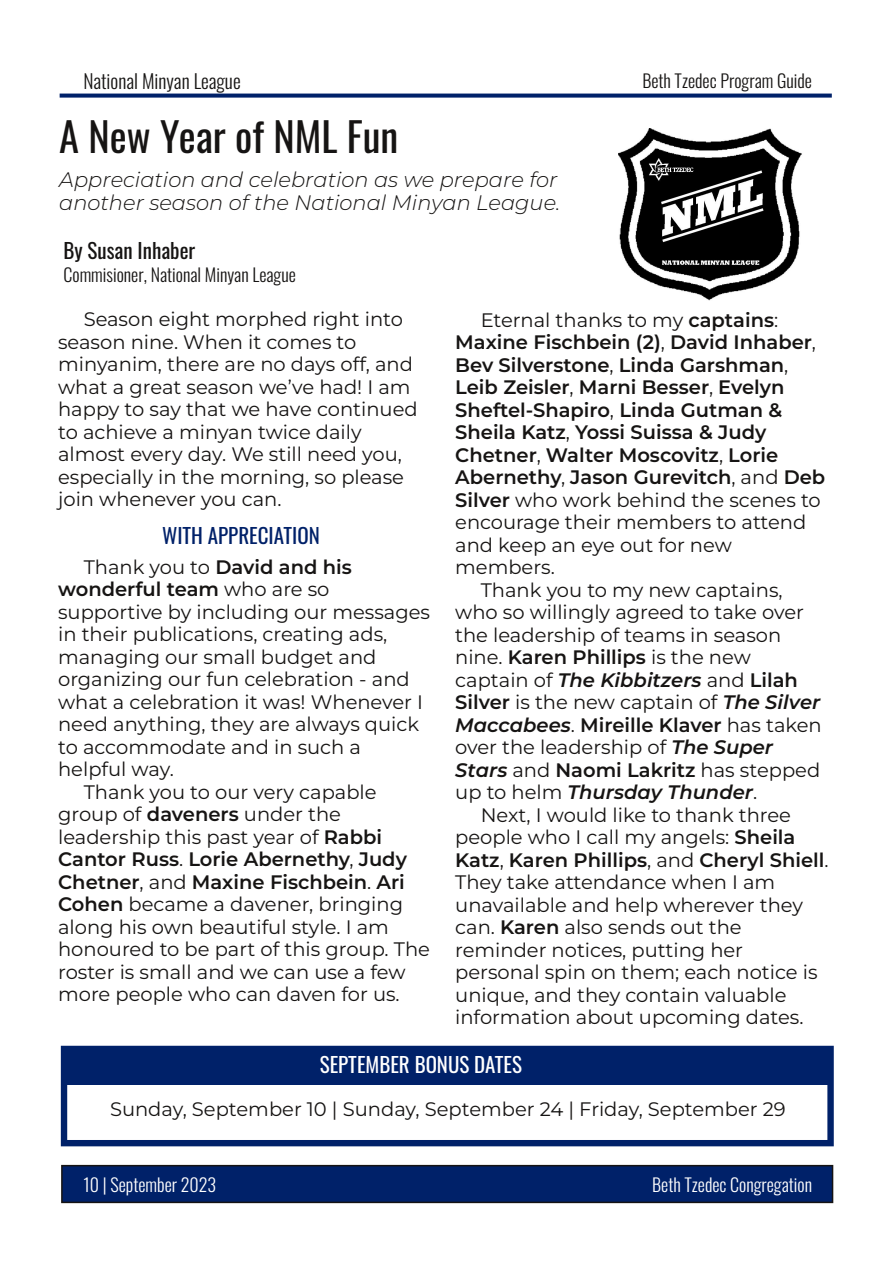
<style>
.page{position:relative;width:893px;height:1263px;background:#fff}
.page>*{position:absolute;margin:0;border:0;box-sizing:border-box;transform-origin:0 0}
.t1{font:40.5px "Oswald";color:#161413}
.t2{font:italic 300 21px/22.5px "Montserrat";color:#161413}
.t3{font:21px "Oswald";color:#fff}
.t4{font:21px "Oswald";color:#002169}
.t5{font:21px "Oswald";color:#161413}
.t6{font:19.5px/22.5px "Montserrat";color:#161413}
.t7{font:600 19.5px "Montserrat";color:#161413}
.t8{font:italic 600 19.5px "Montserrat";color:#161413}
.t9{font:300 19.5px "Oswald";color:#161413}
.t10{font:300 18px "Oswald";color:#161413}
.t11{font:300 18px "Oswald";color:#fff}
.s1{font-weight:400}
.s2{font-weight:600}
.s3{font-weight:400;font-style:normal}
.s4{font-style:normal}
.s5{font-weight:600;font-style:italic}
.s6{font-style:italic}
</style>
<div class="page">
<div style="left:62px;top:1165px;width:770px;height:37px;background:#002169"></div>
<div style="left:61px;top:1165px;width:772px;height:38px;border:2px solid #161413"></div>
<div style="left:60px;top:94px;width:772px;height:4px;border:2px solid #002169"></div>
<img style="left:618px;top:129px;width:184px;height:171px">
<div style="left:61px;top:1046px;width:773px;height:100px;border:6px solid #002169"></div>
<div style="left:66px;top:1046px;width:762px;height:39px;background:#002169"></div>
<p class="t9" style="left:83px;top:66px;width:159px">National Minyan League</p>
<h1 class="t1" style="left:59px;top:105px;width:340px">A New Year of NML Fun</h1>
<p class="t2" style="left:59px;top:169px;width:503px">Appreciation and celebration as we prepare for another season of the National Minyan League.</p>
<p class="t5" style="left:64px;top:234px;width:133px">By Susan Inhaber</p>
<p class="t10" style="left:64px;top:260px;width:234px">Commisioner, National Minyan League</p>
<p class="t10" style="left:642px;top:67px;width:171px">Beth Tzedec Program Guide</p>
<p class="t6" style="left:58px;top:308px;width:361px;text-indent:26px">Season eight morphed right into season nine. When it comes to minyanim, there are no days off, and what a great season we’ve had! I am happy to say that we have continued to achieve a minyan twice daily almost every day. We still need you, especially in the morning, so please join whenever you can.</p>
<p class="t4" style="left:162px;top:519px;width:159px">WITH APPRECIATION</p>
<p class="t7" style="left:84px;top:555px;width:270px"><span class="s1">Thank you to</span> David and his</p>
<p class="t7" style="left:58px;top:577px;width:273px">wonderful team <span class="s1">who are so</span></p>
<p class="t6" style="left:58px;top:601px;width:373px">supportive by including our messages</p>
<p class="t6" style="left:58px;top:623px;width:331px">in their publications, creating ads,</p>
<p class="t6" style="left:58px;top:646px;width:320px">managing our small budget and</p>
<p class="t6" style="left:58px;top:668px;width:353px">organizing our fun celebration - and</p>
<p class="t6" style="left:58px;top:691px;width:366px">what a celebration it was! Whenever I</p>
<p class="t6" style="left:58px;top:713px;width:362px">need anything, they are always quick</p>
<p class="t6" style="left:58px;top:736px;width:304px">to accommodate and in such a</p>
<p class="t6" style="left:58px;top:758px;width:117px">helpful way.</p>
<p class="t6" style="left:84px;top:781px;width:294px">Thank you to our very capable</p>
<p class="t6" style="left:58px;top:803px;width:284px">group of <span class="s2">daveners</span> under the</p>
<p class="t6" style="left:58px;top:826px;width:325px">leadership this past year of <span class="s2">Rabbi</span></p>
<p class="t7" style="left:58px;top:847px;width:350px">Cantor Russ<span class="s1">.</span> Lorie Abernethy<span class="s1">,</span> Judy</p>
<p class="t7" style="left:58px;top:870px;width:348px">Chetner<span class="s1">, and</span> Maxine Fischbein<span class="s1">.</span> Ari</p>
<p class="t6" style="left:58px;top:893px;width:346px"><span class="s2">Cohen</span> became a davener, bringing</p>
<p class="t6" style="left:58px;top:916px;width:332px">along his own beautiful style. I am</p>
<p class="t6" style="left:58px;top:938px;width:373px">honoured to be part of this group. The</p>
<p class="t6" style="left:58px;top:961px;width:349px">roster is small and we can use a few</p>
<p class="t6" style="left:58px;top:983px;width:343px">more people who can daven for us.</p>
<p class="t6" style="left:481px;top:309px;width:299px">Eternal thanks to my <span class="s2">captains</span>:</p>
<p class="t7" style="left:455px;top:330px;width:362px">Maxine Fischbein (2)<span class="s1">,</span> David Inhaber<span class="s1">,</span></p>
<p class="t7" style="left:455px;top:353px;width:335px">Bev Silverstone<span class="s1">,</span> Linda Garshman<span class="s1">,</span></p>
<p class="t7" style="left:455px;top:375px;width:331px">Leib Zeisler<span class="s1">,</span> Marni Besser<span class="s1">,</span> Evelyn</p>
<p class="t7" style="left:455px;top:398px;width:329px">Sheftel-Shapiro<span class="s1">,</span> Linda Gutman &amp;</p>
<p class="t7" style="left:455px;top:420px;width:313px">Sheila Katz<span class="s1">,</span> Yossi Suissa &amp; Judy</p>
<p class="t7" style="left:455px;top:443px;width:325px">Chetner<span class="s1">,</span> Walter Moscovitz<span class="s1">,</span> Lorie</p>
<p class="t7" style="left:455px;top:465px;width:372px">Abernethy<span class="s1">,</span> Jason Gurevitch<span class="s1">, and</span> Deb</p>
<p class="t6" style="left:455px;top:489px;width:367px"><span class="s2">Silver</span> who work behind the scenes to</p>
<p class="t6" style="left:455px;top:511px;width:353px">encourage their members to attend</p>
<p class="t6" style="left:455px;top:534px;width:278px">and keep an eye out for new</p>
<p class="t6" style="left:455px;top:556px;width:101px">members.</p>
<p class="t6" style="left:481px;top:579px;width:303px">Thank you to my new captains,</p>
<p class="t6" style="left:455px;top:601px;width:350px">who so willingly agreed to take over</p>
<p class="t6" style="left:455px;top:624px;width:328px">the leadership of teams in season</p>
<p class="t6" style="left:455px;top:646px;width:297px">nine. <span class="s2">Karen Phillips</span> is the new</p>
<p class="t8" style="left:455px;top:668px;width:344px"><span class="s3">captain of</span> The Kibbitzers <span class="s3">and</span> <span class="s4">Lilah</span></p>
<p class="t6" style="left:455px;top:691px;width:367px"><span class="s2">Silver</span> is the new captain of <span class="s5">The Silver</span></p>
<p class="t7" style="left:455px;top:713px;width:368px"><span class="s6">Maccabees</span><span class="s1">.</span> Mireille Klaver <span class="s1">has taken</span></p>
<p class="t6" style="left:455px;top:736px;width:319px">over the leadership of <span class="s5">The Super</span></p>
<p class="t6" style="left:455px;top:759px;width:366px"><span class="s5">Stars</span> and <span class="s2">Naomi Lakritz</span> has stepped</p>
<p class="t8" style="left:455px;top:780px;width:303px"><span class="s3">up to helm</span> Thursday Thunder<span class="s3">.</span></p>
<p class="t6" style="left:481px;top:804px;width:312px">Next, I would like to thank three</p>
<p class="t6" style="left:455px;top:826px;width:342px">people who I call my angels: <span class="s2">Sheila</span></p>
<p class="t7" style="left:455px;top:848px;width:375px">Katz<span class="s1">,</span> Karen Phillips<span class="s1">, and</span> Cheryl Shiell<span class="s1">.</span></p>
<p class="t6" style="left:455px;top:871px;width:322px">They take attendance when I am</p>
<p class="t6" style="left:455px;top:894px;width:349px">unavailable and help wherever they</p>
<p class="t6" style="left:455px;top:916px;width:288px">can. <span class="s2">Karen</span> also sends out the</p>
<p class="t6" style="left:455px;top:939px;width:289px">reminder notices, putting her</p>
<p class="t6" style="left:455px;top:961px;width:364px">personal spin on them; each notice is</p>
<p class="t6" style="left:455px;top:984px;width:333px">unique, and they contain valuable</p>
<p class="t6" style="left:455px;top:1006px;width:350px">information about upcoming dates.</p>
<p class="t3" style="left:320px;top:1048px;width:204px">SEPTEMBER BONUS DATES</p>
<p class="t6" style="left:110px;top:1098px;width:677px">Sunday, September 10 | Sunday, September 24 | Friday, September 29</p>
<p class="t11" style="left:83px;top:1170px;width:134px">10 | September 2023</p>
<p class="t11" style="left:652px;top:1170px;width:161px">Beth Tzedec Congregation</p>
</div>
